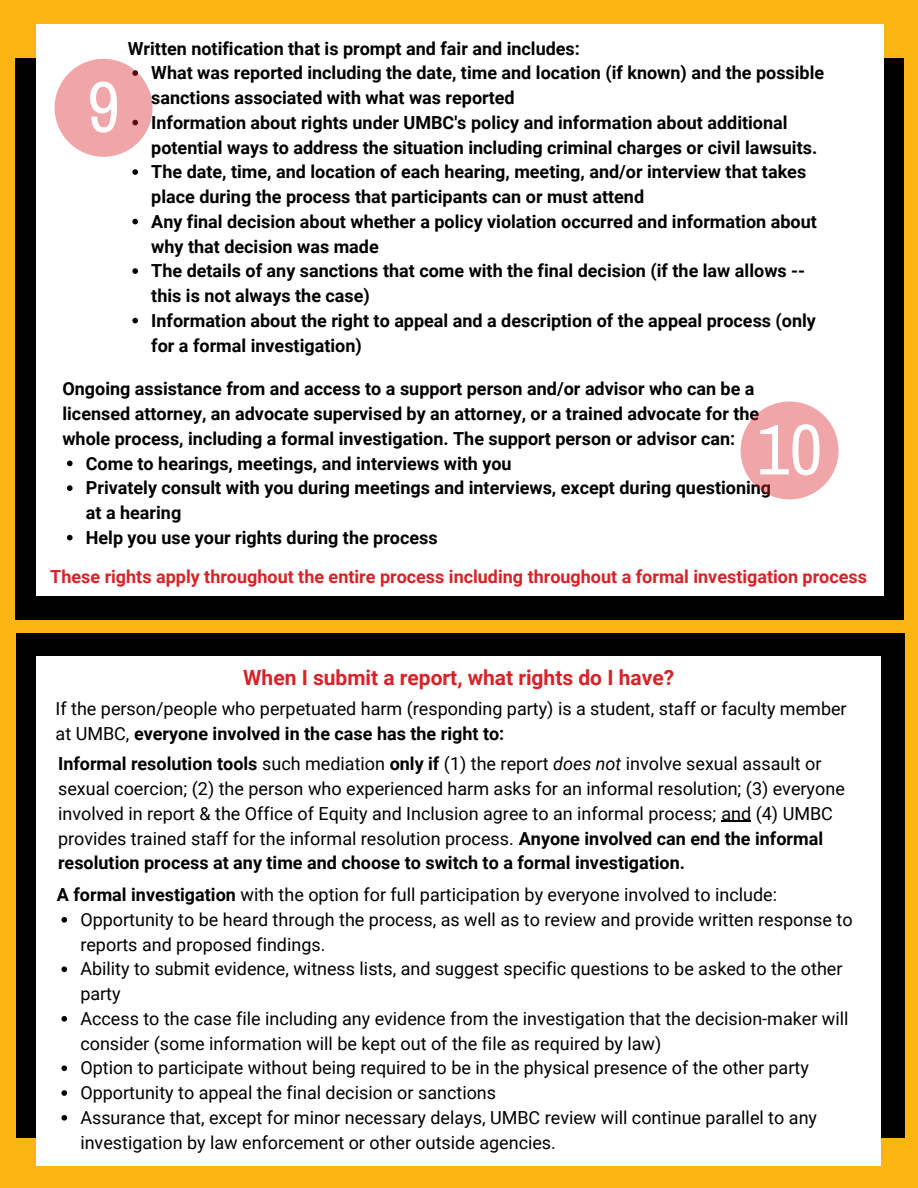
<style>
.page{position:relative;width:918px;height:1188px;background:#fdb515}
.page>*{position:absolute;margin:0;border:0;box-sizing:border-box;transform-origin:0 0}
.t1{font:72px "Archivo Narrow";color:#fff}
.t2{font:700 21px "Roboto";color:#da2128}
.t3{font:18px/24.8px "Roboto";color:#000}
.t4{font:700 18px/24.8px "Roboto";color:#000}
.t5{font:700 18px "Roboto";color:#da2128}
.s1{font-weight:700}
.s2{font-style:italic}
</style>
<div class="page">
<div style="left:15px;top:59px;width:889px;height:561px;background:#000"></div>
<div style="left:16px;top:633px;width:888px;height:505px;background:#000"></div>
<div style="left:37px;top:656px;width:844px;height:510px;background:#fff"></div>
<div style="left:37px;top:24px;width:847px;height:571px;background:#fff"></div>
<hr style="left:721px;top:821px;width:30px;height:1px;background:#000">
<svg style="left:67px;top:461px;width:6px;height:5px"></svg>
<svg style="left:67px;top:485px;width:6px;height:6px"></svg>
<svg style="left:67px;top:535px;width:6px;height:5px"></svg>
<svg style="left:132px;top:169px;width:6px;height:6px"></svg>
<svg style="left:132px;top:219px;width:6px;height:5px"></svg>
<svg style="left:132px;top:268px;width:6px;height:6px"></svg>
<svg style="left:132px;top:318px;width:6px;height:5px"></svg>
<svg style="left:741px;top:401px;width:98px;height:98px"></svg>
<svg style="left:55px;top:59px;width:98px;height:98px"></svg>
<svg style="left:61px;top:917px;width:6px;height:6px"></svg>
<svg style="left:61px;top:966px;width:6px;height:6px"></svg>
<svg style="left:61px;top:1016px;width:6px;height:6px"></svg>
<svg style="left:61px;top:1065px;width:6px;height:6px"></svg>
<svg style="left:61px;top:1090px;width:6px;height:6px"></svg>
<svg style="left:61px;top:1115px;width:6px;height:6px"></svg>
<h1 class="t1" style="left:87px;top:69px;width:34px">9</h1>
<p class="t4" style="left:128px;top:36px;width:454px">Written notification that is prompt and fair and includes:</p>
<p class="t4" style="left:151px;top:61px;width:674px">What was reported including the date, time and location (if known) and the possible sanctions associated with what was reported<br>Information about rights under UMBC's policy and information about additional potential ways to address the situation including criminal charges or civil lawsuits.<br>The date, time, and location of each hearing, meeting, and/or interview that takes place during the process that participants can or must attend<br>Any final decision about whether a policy violation occurred and information about why that decision was made<br>The details of any sanctions that come with the final decision (if the law allows -- this is not always the case)<br>Information about the right to appeal and a description of the appeal process (only for a formal investigation)</p>
<p class="t4" style="left:62px;top:377px;width:698px">Ongoing assistance from and access to a support person and/or advisor who can be a licensed attorney, an advocate supervised by an attorney, or a trained advocate for the whole process, including a formal investigation. The support person or advisor can:</p>
<h1 class="t1" style="left:757px;top:411px;width:67px">10</h1>
<p class="t4" style="left:86px;top:451px;width:687px">Come to hearings, meetings, and interviews with you<br>Privately consult with you during meetings and interviews, except during questioning at a hearing<br>Help you use your rights during the process</p>
<p class="t5" style="left:50px;top:566px;width:818px">These rights apply throughout the entire process including throughout a formal investigation process</p>
<p class="t2" style="left:243px;top:666px;width:432px">When I submit a report, what rights do I have?</p>
<p class="t3" style="left:56px;top:696px;width:793px">If the person/people who perpetuated harm (responding party) is a student, staff or faculty member at UMBC, <span class="s1">everyone involved in the case has the right to:</span></p>
<p class="t3" style="left:58px;top:752px;width:788px"><span class="s1">Informal resolution tools</span> such mediation <span class="s1">only if</span> (1) the report <span class="s2">does not</span> involve sexual assault or sexual coercion; (2) the person who experienced harm asks for an informal resolution; (3) everyone involved in report &amp; the Office of Equity and Inclusion agree to an informal process; and (4) UMBC provides trained staff for the informal resolution process. <span class="s1">Anyone involved can end the informal resolution process at any time and choose to switch to a formal investigation.</span></p>
<p class="t3" style="left:57px;top:883px;width:722px"><span class="s1">A formal investigation</span> with the option for full participation by everyone involved to include:</p>
<p class="t3" style="left:80px;top:907px;width:774px">Opportunity to be heard through the process, as well as to review and provide written response to reports and proposed findings.<br>Ability to submit evidence, witness lists, and suggest specific questions to be asked to the other party<br>Access to the case file including any evidence from the investigation that the decision-maker will consider (some information will be kept out of the file as required by law)<br>Option to participate without being required to be in the physical presence of the other party Opportunity to appeal the final decision or sanctions<br>Assurance that, except for minor necessary delays, UMBC review will continue parallel to any investigation by law enforcement or other outside agencies.</p>
</div>
